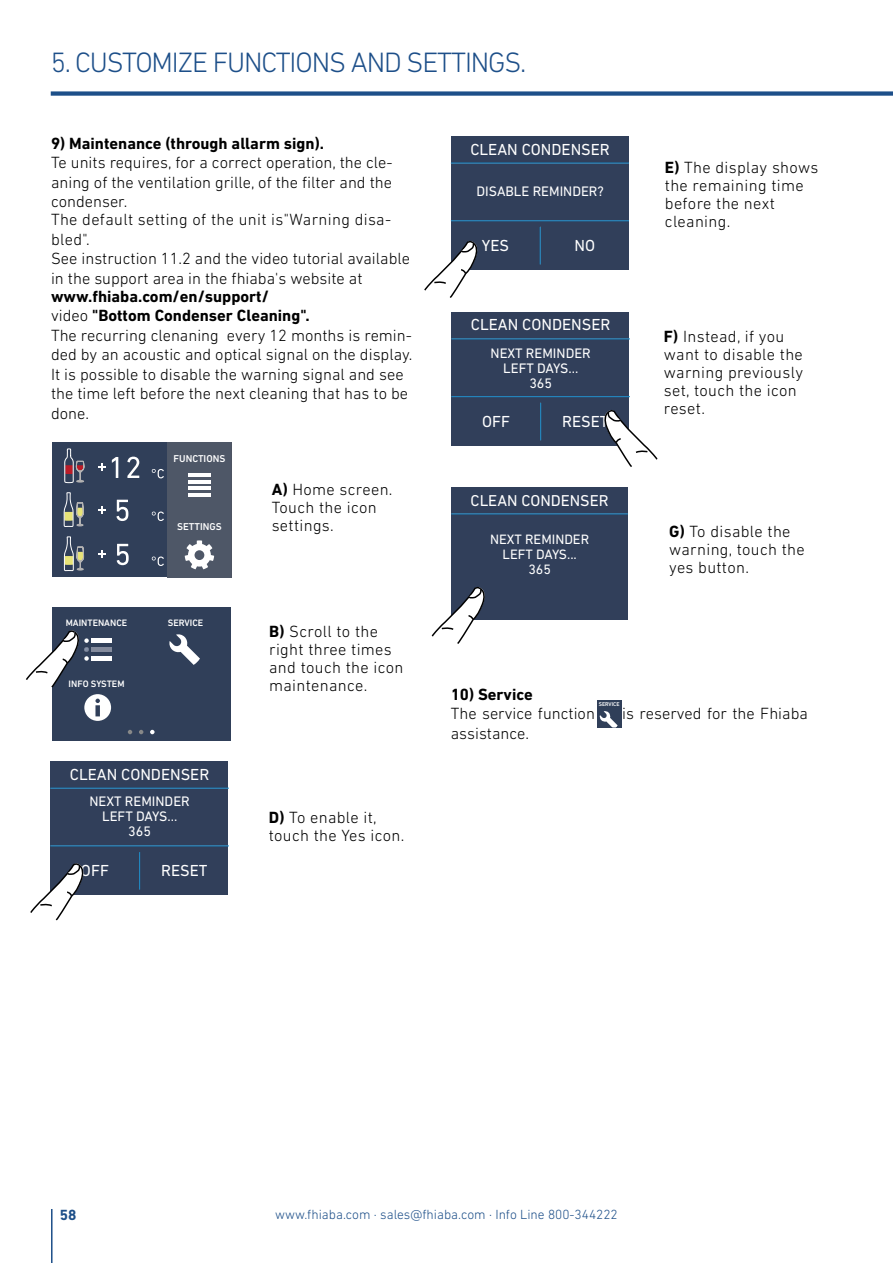
<style>
.page{position:relative;width:893px;height:1263px;background:#fff}
.page>*{position:absolute;margin:0;border:0;box-sizing:border-box;transform-origin:0 0}
.t1{font:300 28.5px "DIN Next LT Pro";letter-spacing:-.04em;color:#1d4f89}
.t2{font:300 16.5px/19.5px "DIN Next LT Pro";color:#000}
.t3{font:300 16.5px/18px "DIN Next LT Pro";letter-spacing:.02em;color:#000}
.t4{font:700 16.5px "DIN Next LT Pro";color:#000}
.t5{font:16.2px "DIN Next LT Pro";color:#fff}
.t6{font:16.05px "DIN Next LT Pro";color:#fff}
.t7{font:700 15px "DIN Next LT Pro";color:#1d4f89}
.t8{font:13.95px/15.1px "DIN Next LT Pro";color:#fff;text-align:center}
.t9{font:13.8px/14.9px "DIN Next LT Pro";color:#fff;text-align:center}
.t10{font:300 13.5px "DIN Next LT Pro";color:#1d4f89}
.t11{font:500 10.05px "DIN Next LT Pro";color:#fff}
.t12{font:500 9.45px "DIN Next LT Pro";color:#fff}
.t13{font:500 5.55px "DIN Next LT Pro";color:#fff}
.s1{font-weight:700}
</style>
<div class="page">
<div style="left:52px;top:607px;width:178px;height:134px;background:#303f59"></div>
<svg style="left:169px;top:634px;width:31px;height:31px"></svg>
<svg style="left:128px;top:730px;width:4px;height:4px"></svg>
<svg style="left:139px;top:730px;width:4px;height:4px"></svg>
<svg style="left:150px;top:730px;width:5px;height:4px"></svg>
<div style="left:52px;top:442px;width:180px;height:135px;background:#303f59"></div>
<svg style="left:152px;top:469px;width:12px;height:9px"></svg>
<svg style="left:152px;top:511px;width:12px;height:10px"></svg>
<svg style="left:152px;top:556px;width:12px;height:10px"></svg>
<div style="left:167px;top:442px;width:65px;height:135px;background:#4e5767"></div>
<svg style="left:185px;top:540px;width:29px;height:29px"></svg>
<hr style="left:188px;top:473px;width:23px;height:4px;background:#fff">
<hr style="left:188px;top:480px;width:23px;height:3px;background:#fff">
<hr style="left:188px;top:486px;width:23px;height:4px;background:#fff">
<hr style="left:188px;top:493px;width:23px;height:3px;background:#fff">
<svg style="left:64px;top:448px;width:20px;height:35px"></svg>
<svg style="left:64px;top:492px;width:20px;height:35px"></svg>
<svg style="left:116px;top:500px;width:12px;height:21px"></svg>
<svg style="left:112px;top:457px;width:6px;height:21px"></svg>
<svg style="left:127px;top:457px;width:12px;height:21px"></svg>
<svg style="left:99px;top:506px;width:7px;height:7px"></svg>
<svg style="left:99px;top:463px;width:7px;height:8px"></svg>
<svg style="left:64px;top:536px;width:20px;height:35px"></svg>
<svg style="left:117px;top:544px;width:12px;height:21px"></svg>
<svg style="left:99px;top:550px;width:7px;height:7px"></svg>
<svg style="left:26px;top:630px;width:85px;height:91px"></svg>
<div style="left:50px;top:761px;width:178px;height:133px;background:#313f5a"></div>
<hr style="left:50px;top:846px;width:178px;height:1px;background:#198bc9">
<hr style="left:139px;top:852px;width:1px;height:37px;background:#198bc9">
<hr style="left:50px;top:788px;width:178px;height:1px;background:#198bc9">
<svg style="left:30px;top:863px;width:56px;height:58px"></svg>
<div style="left:451px;top:136px;width:178px;height:133px;background:#313f5a"></div>
<hr style="left:451px;top:220px;width:178px;height:1px;background:#198bc9">
<hr style="left:540px;top:227px;width:1px;height:37px;background:#198bc9">
<hr style="left:451px;top:163px;width:178px;height:1px;background:#198bc9">
<div style="left:451px;top:487px;width:177px;height:133px;background:#313f5a"></div>
<hr style="left:451px;top:514px;width:177px;height:1px;background:#198bc9">
<svg style="left:431px;top:586px;width:54px;height:58px"></svg>
<div style="left:451px;top:312px;width:178px;height:133px;background:#313f5a"></div>
<hr style="left:451px;top:396px;width:178px;height:1px;background:#198bc9">
<hr style="left:540px;top:403px;width:1px;height:37px;background:#198bc9">
<hr style="left:451px;top:339px;width:178px;height:1px;background:#198bc9">
<svg style="left:602px;top:410px;width:56px;height:57px"></svg>
<svg style="left:424px;top:241px;width:56px;height:57px"></svg>
<hr style="left:51px;top:1209px;width:2px;height:54px;background:#1d4f89">
<div style="left:51px;top:91px;width:842px;height:5px;background:#1d4f89"></div>
<div style="left:597px;top:700px;width:24px;height:27px;background:#303f59"></div>
<svg style="left:599px;top:711px;width:19px;height:16px"></svg>
<h1 class="t1" style="left:51px;top:46px;width:477px">5. CUSTOMIZE FUNCTIONS AND SETTINGS.</h1>
<p class="t4" style="left:51px;top:133px;width:275px">9) Maintenance (through allarm sign).</p>
<p class="t2" style="left:51px;top:153px;width:343px;text-align:justify">Te units requires, for a correct operation, the cle&shy;aning of the ventilation grille, of the filter and the condenser.</p>
<p class="t2" style="left:51px;top:210px;width:360px">The default setting of the unit is"Warning disa&shy;bled".<br>See instruction 11.2 and the video tutorial available in the support area in the fhiaba's website at</p>
<p class="t2" style="left:51px;top:286px;width:363px"><span class="s1">www.fhiaba.com/en/support/<br></span>video <span class="s1">"Bottom Condenser Cleaning".<br></span>The recurring clenaning every 12 months is remin&shy;ded by an acoustic and optical signal on the display.<br>It is possible to disable the warning signal and see the time left before the next cleaning that has to be done.</p>
<p class="t11" style="left:174px;top:452px;width:53px">FUNCTIONS</p>
<p class="t11" style="left:177px;top:521px;width:46px">SETTINGS</p>
<p class="t3" style="left:272px;top:480px;width:122px"><span class="s1">A)</span> Home screen.<br>Touch the icon settings.</p>
<p class="t5" style="left:470px;top:140px;width:141px">CLEAN CONDENSER</p>
<p class="t8" style="left:477px;top:184px;width:129px">DISABLE REMINDER?</p>
<p class="t5" style="left:482px;top:236px;width:29px">YES</p>
<p class="t5" style="left:575px;top:236px;width:22px">NO</p>
<p class="t5" style="left:471px;top:316px;width:141px">CLEAN CONDENSER</p>
<p class="t8" style="left:490px;top:345px;width:102px">NEXT REMINDER<br>LEFT DAYS...<br>365</p>
<p class="t5" style="left:482px;top:412px;width:30px">OFF</p>
<p class="t5" style="left:562px;top:412px;width:48px">RESET</p>
<p class="t6" style="left:471px;top:491px;width:139px">CLEAN CONDENSER</p>
<p class="t9" style="left:490px;top:532px;width:101px">NEXT REMINDER<br>LEFT DAYS...<br>365</p>
<p class="t3" style="left:665px;top:158px;width:155px"><span class="s1">E)</span> The display shows the remaining time before the next cleaning.</p>
<p class="t3" style="left:664px;top:328px;width:141px"><span class="s1">F)</span> Instead, if you want to disable the warning previously set, touch the icon reset.</p>
<p class="t3" style="left:669px;top:523px;width:137px"><span class="s1">G)</span> To disable the warning, touch the yes button.</p>
<p class="t12" style="left:66px;top:618px;width:63px">MAINTENANCE</p>
<p class="t12" style="left:168px;top:618px;width:37px">SERVICE</p>
<p class="t12" style="left:69px;top:678px;width:57px">INFO SYSTEM</p>
<p class="t5" style="left:70px;top:765px;width:141px">CLEAN CONDENSER</p>
<p class="t8" style="left:89px;top:794px;width:102px">NEXT REMINDER<br>LEFT DAYS...<br>365</p>
<p class="t5" style="left:81px;top:861px;width:30px">OFF</p>
<p class="t5" style="left:161px;top:861px;width:48px">RESET</p>
<p class="t3" style="left:269px;top:622px;width:136px"><span class="s1">B)</span> Scroll to the right three times and touch the icon maintenance.</p>
<p class="t3" style="left:269px;top:809px;width:137px"><span class="s1">D)</span> To enable it, touch the Yes icon.</p>
<p class="t4" style="left:451px;top:685px;width:84px">10) Service</p>
<p class="t2" style="left:451px;top:704px;width:146px">The service function</p>
<p class="t2" style="left:622px;top:704px;width:187px">is reserved for the Fhiaba</p>
<p class="t2" style="left:451px;top:723px;width:80px">assistance.</p>
<p class="t13" style="left:599px;top:701px;width:22px">SERVICE</p>
<p class="t7" style="left:60px;top:1206px;width:18px">58</p>
<p class="t10" style="left:275px;top:1207px;width:344px">www.fhiaba.com · sales@fhiaba.com · Info Line 800-344222</p>
</div>
